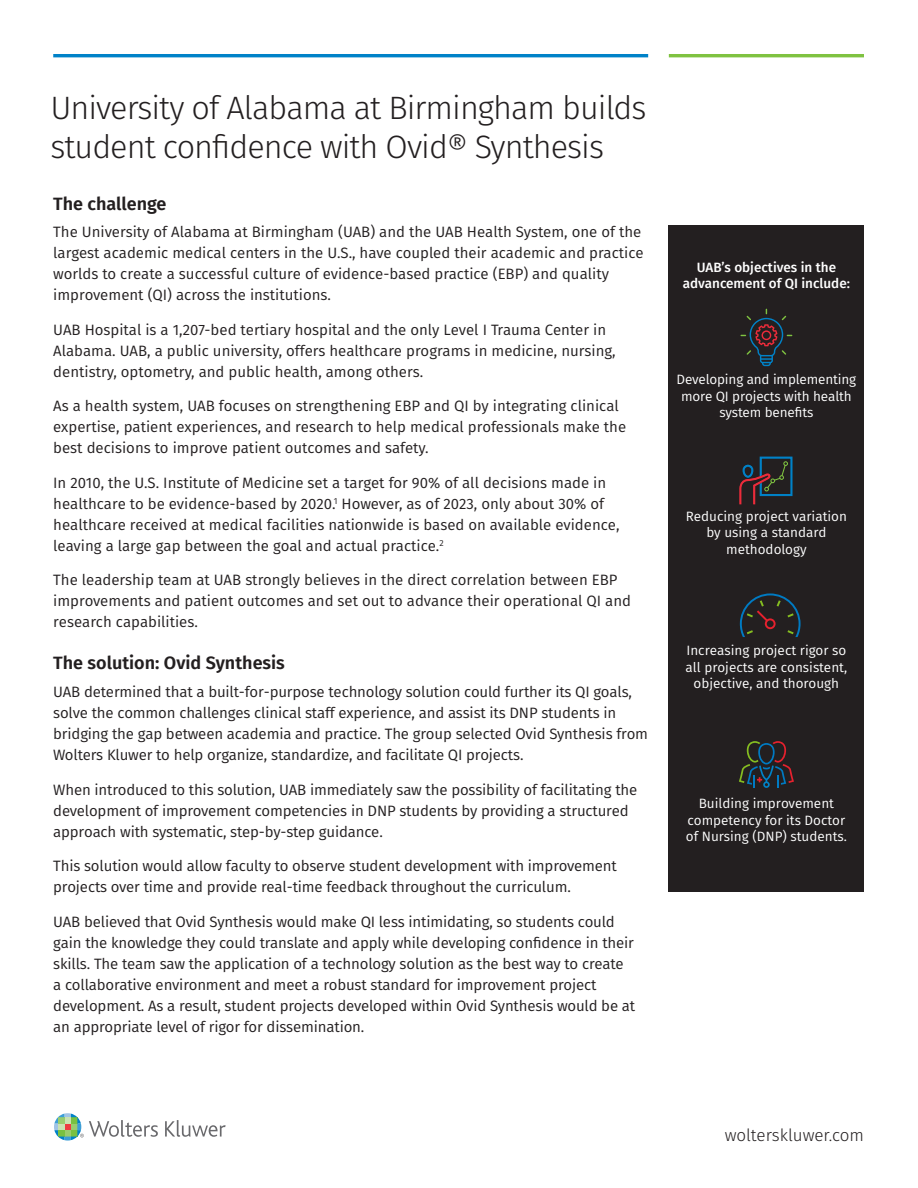
<style>
.page{position:relative;width:918px;height:1188px;background:#fff}
.page>*{position:absolute;margin:0;border:0;box-sizing:border-box;transform-origin:0 0}
.t1{font:300 32.4px/39px "Fira Sans";letter-spacing:-.03em;color:#231f20}
.t2{font:600 18px "Fira Sans";color:#231f20}
.t3{font:300 16.95px "Fira Sans";color:#231f20}
.t4{font:15px/21px "Fira Sans";letter-spacing:-.01em;color:#231f20}
.t5{font:13.5px/16.5px "Fira Sans";color:#fff;text-align:center}
.t6{font:500 13.5px/16.5px "Fira Sans";color:#fff;text-align:center}
</style>
<div class="page">
<hr style="left:53px;top:54px;width:595px;height:3px;background:#0082c8">
<hr style="left:669px;top:54px;width:195px;height:3px;background:#7fc241">
<svg style="left:165px;top:1120px;width:61px;height:17px"></svg>
<svg style="left:54px;top:1113px;width:104px;height:28px"></svg>
<div style="left:669px;top:226px;width:195px;height:666px;background:#231f20"></div>
<svg style="left:739px;top:457px;width:53px;height:47px"></svg>
<svg style="left:741px;top:309px;width:51px;height:57px"></svg>
<svg style="left:739px;top:741px;width:55px;height:47px"></svg>
<svg style="left:740px;top:593px;width:61px;height:44px"></svg>
<p class="t1" style="left:50px;top:88px;width:598px">University of Alabama at Birmingham builds student confidence with Ovid® Synthesis</p>
<p class="t2" style="left:53px;top:189px;width:115px">The challenge</p>
<p class="t4" style="left:53px;top:221px;width:592px">The University of Alabama at Birmingham (UAB) and the UAB Health System, one of the largest academic medical centers in the U.S., have coupled their academic and practice worlds to create a successful culture of evidence-based practice (EBP) and quality improvement (QI) across the institutions.</p>
<p class="t4" style="left:53px;top:319px;width:564px">UAB Hospital is a 1,207-bed tertiary hospital and the only Level I Trauma Center in<br>Alabama. UAB, a public university, offers healthcare programs in medicine, nursing, dentistry, optometry, and public health, among others.</p>
<p class="t4" style="left:53px;top:395px;width:574px">As a health system, UAB focuses on strengthening EBP and QI by integrating clinical expertise, patient experiences, and research to help medical professionals make the best decisions to improve patient outcomes and safety.</p>
<p class="t4" style="left:53px;top:472px;width:568px">In 2010, the U.S. Institute of Medicine set a target for 90% of all decisions made in healthcare to be evidence-based by 2020.<sup>1</sup> However, as of 2023, only about 30% of healthcare received at medical facilities nationwide is based on available evidence, leaving a large gap between the goal and actual practice.<sup>2</sup></p>
<p class="t4" style="left:53px;top:569px;width:579px">The leadership team at UAB strongly believes in the direct correlation between EBP improvements and patient outcomes and set out to advance their operational QI and research capabilities.</p>
<p class="t2" style="left:53px;top:648px;width:233px">The solution: Ovid Synthesis</p>
<p class="t4" style="left:53px;top:681px;width:596px">UAB determined that a built-for-purpose technology solution could further its QI goals, solve the common challenges clinical staff experience, and assist its DNP students in bridging the gap between academia and practice. The group selected Ovid Synthesis from Wolters Kluwer to help organize, standardize, and facilitate QI projects.</p>
<p class="t4" style="left:53px;top:779px;width:586px">When introduced to this solution, UAB immediately saw the possibility of facilitating the development of improvement competencies in DNP students by providing a structured approach with systematic, step-by-step guidance.</p>
<p class="t4" style="left:53px;top:855px;width:565px">This solution would allow faculty to observe student development with improvement projects over time and provide real-time feedback throughout the curriculum.</p>
<p class="t4" style="left:53px;top:911px;width:584px">UAB believed that Ovid Synthesis would make QI less intimidating, so students could gain the knowledge they could translate and apply while developing confidence in their skills. The team saw the application of a technology solution as the best way to create a collaborative environment and meet a robust standard for improvement project development. As a result, student projects developed within Ovid Synthesis would be at an appropriate level of rigor for dissemination.</p>
<p class="t6" style="left:683px;top:258px;width:169px">UAB’s objectives in the advancement of QI include:</p>
<p class="t5" style="left:677px;top:371px;width:181px">Developing and implementing more QI projects with health system benefits</p>
<p class="t5" style="left:686px;top:508px;width:163px">Reducing project variation by using a standard methodology</p>
<p class="t5" style="left:686px;top:642px;width:163px">Increasing project rigor so all projects are consistent, objective, and thorough</p>
<p class="t5" style="left:686px;top:795px;width:163px">Building improvement competency for its Doctor of Nursing (DNP) students.</p>
<p class="t3" style="left:725px;top:1123px;width:141px">wolterskluwer.com</p>
</div>
